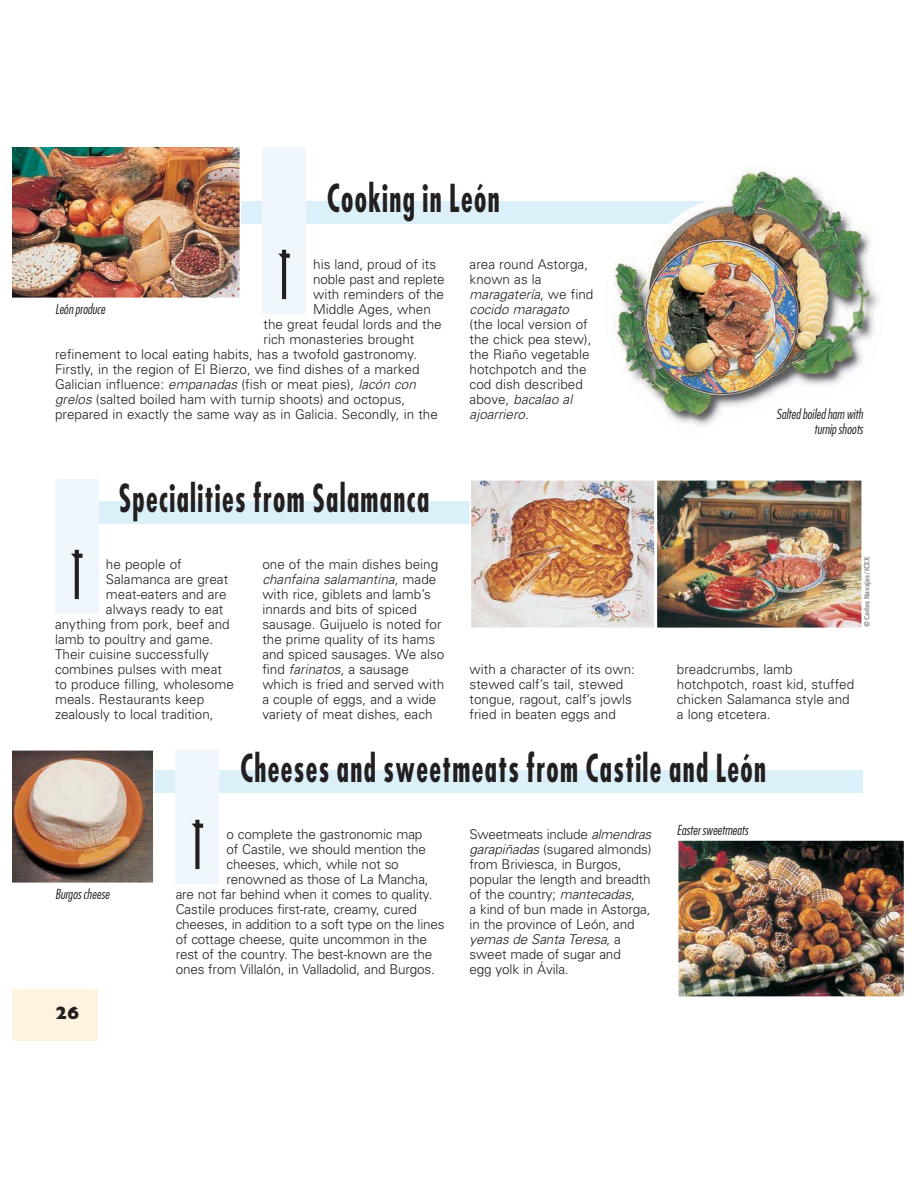
<style>
.page{position:relative;width:918px;height:1188px;background:#fff}
.page>*{position:absolute;margin:0;border:0;box-sizing:border-box;transform-origin:0 0}
.t1{font:60px "Dog";color:#231f20}
.t2{font:700 condensed 37.5px "Futura";letter-spacing:.05em;color:#231f20;scale:.75 1}
.t3{font:800 18px "Gill Sans";color:#231f20}
.t4{font:300 13.5px/15px "Univers";color:#231f20}
.t5{font:italic 300 condensed 13.5px/15px "Futura";color:#231f20;text-align:right}
.t6{font:900 7.5px "Frutiger";color:#939598}
.s1{font-style:italic}
</style>
<div class="page">
<div style="left:55px;top:770px;width:808px;height:23px;background:#dcf0fa"></div>
<img style="left:13px;top:750px;width:142px;height:133px">
<div style="left:175px;top:749px;width:44px;height:135px;background:#eff7fc"></div>
<div style="left:13px;top:989px;width:85px;height:51px;background:#fff2e0"></div>
<img style="left:680px;top:842px;width:222px;height:153px">
<div style="left:677px;top:839px;width:228px;height:159px;border:2px solid #fff"></div>
<div style="left:55px;top:501px;width:808px;height:23px;background:#dcf0fa"></div>
<div style="left:55px;top:479px;width:43px;height:135px;background:#eff7fc"></div>
<div style="left:241px;top:201px;width:560px;height:23px;background:#dcf0fa"></div>
<img style="left:613px;top:168px;width:266px;height:258px">
<div style="left:262px;top:148px;width:44px;height:166px;background:#eff7fc"></div>
<img style="left:13px;top:148px;width:227px;height:150px">
<img style="left:659px;top:482px;width:201px;height:144px">
<div style="left:656px;top:479px;width:207px;height:150px;border:2px solid #fff"></div>
<img style="left:473px;top:482px;width:180px;height:144px">
<div style="left:470px;top:479px;width:186px;height:150px;border:2px solid #fff"></div>
<h2 class="t2" style="left:327px;top:182px;width:232px">Cooking in León</h2>
<h1 class="t1" style="left:280px;top:254px;width:9px">T</h1>
<p class="t4" style="left:313px;top:258px;width:125px">his land, proud of its</p>
<p class="t4" style="left:313px;top:273px;width:133px">noble past and replete</p>
<p class="t4" style="left:313px;top:288px;width:132px">with reminders of the</p>
<p class="t4" style="left:313px;top:303px;width:119px">Middle Ages, when</p>
<p class="t4" style="left:264px;top:318px;width:180px">the great feudal lords and the</p>
<p class="t4" style="left:264px;top:333px;width:152px">rich monasteries brought</p>
<p class="t4" style="left:55px;top:348px;width:364px">refinement to local eating habits, has a twofold gastronomy.</p>
<p class="t4" style="left:55px;top:363px;width:366px">Firstly, in the region of El Bierzo, we find dishes of a marked</p>
<p class="t4" style="left:55px;top:378px;width:362px">Galician influence: <span class="s1">empanadas</span> (fish or meat pies), <span class="s1">lacón con</span></p>
<p class="t4" style="left:55px;top:393px;width:352px"><span class="s1">grelos</span> (salted boiled ham with turnip shoots) and octopus,</p>
<p class="t4" style="left:55px;top:408px;width:384px">prepared in exactly the same way as in Galicia. Secondly, in the</p>
<p class="t5" style="left:55px;top:303px;width:52px">León produce</p>
<h2 class="t2" style="left:119px;top:482px;width:415px">Specialities from Salamanca</h2>
<p class="t4" style="left:470px;top:258px;width:125px">area round Astorga, known as la <span class="s1">maragatería</span>, we find <span class="s1">cocido maragato</span></p>
<p class="t4" style="left:470px;top:318px;width:123px">(the local version of the chick pea stew), the Riaño vegetable hotchpotch and the cod dish described above, <span class="s1">bacalao al ajoarriero</span>.</p>
<p class="t5" style="left:776px;top:408px;width:88px">Salted boiled ham with turnip shoots</p>
<h1 class="t1" style="left:73px;top:554px;width:9px">T</h1>
<p class="t4" style="left:106px;top:558px;width:77px">he people of</p>
<p class="t4" style="left:106px;top:573px;width:124px">Salamanca are great</p>
<p class="t4" style="left:106px;top:588px;width:122px">meat-eaters and are</p>
<p class="t4" style="left:106px;top:603px;width:119px">always ready to eat</p>
<p class="t4" style="left:55px;top:618px;width:176px">anything from pork, beef and</p>
<p class="t4" style="left:55px;top:633px;width:160px">lamb to poultry and game.</p>
<p class="t4" style="left:55px;top:648px;width:155px">Their cuisine successfully</p>
<p class="t4" style="left:55px;top:663px;width:168px">combines pulses with meat</p>
<p class="t4" style="left:55px;top:678px;width:180px">to produce filling, wholesome</p>
<p class="t4" style="left:55px;top:693px;width:151px">meals. Restaurants keep</p>
<p class="t4" style="left:55px;top:708px;width:160px">zealously to local tradition,</p>
<p class="t4" style="left:262px;top:558px;width:184px">one of the main dishes being <span class="s1">chanfaina salamantina</span>, made with rice, giblets and lamb’s innards and bits of spiced sausage. Guijuelo is noted for the prime quality of its hams and spiced sausages. We also find <span class="s1">farinatos</span>, a sausage which is fried and served with a couple of eggs, and a wide variety of meat dishes, each</p>
<p class="t4" style="left:470px;top:663px;width:167px">with a character of its own: stewed calf’s tail, stewed tongue, ragout, calf’s jowls fried in beaten eggs and</p>
<p class="t4" style="left:677px;top:663px;width:179px">breadcrumbs, lamb hotchpotch, roast kid, stuffed chicken Salamanca style and a long etcetera.</p>
<h2 class="t2" style="left:240px;top:752px;width:703px">Cheeses and sweetmeats from Castile and León</h2>
<p class="t6" style="left:864px;top:627px;width:72px;rotate:-90deg">© Carlos Navajas / ICEX</p>
<p class="t5" style="left:55px;top:888px;width:56px">Burgos cheese</p>
<h3 class="t3" style="left:55px;top:1007px;width:26px">26</h3>
<h1 class="t1" style="left:194px;top:824px;width:9px">T</h1>
<p class="t4" style="left:227px;top:828px;width:197px">o complete the gastronomic map</p>
<p class="t4" style="left:227px;top:843px;width:201px">of Castile, we should mention the</p>
<p class="t4" style="left:227px;top:858px;width:174px">cheeses, which, while not so</p>
<p class="t4" style="left:227px;top:873px;width:204px">renowned as those of La Mancha,</p>
<p class="t4" style="left:176px;top:888px;width:258px">are not far behind when it comes to quality.</p>
<p class="t4" style="left:176px;top:903px;width:243px">Castile produces first-rate, creamy, cured</p>
<p class="t4" style="left:176px;top:918px;width:270px">cheeses, in addition to a soft type on the lines</p>
<p class="t4" style="left:176px;top:933px;width:253px">of cottage cheese, quite uncommon in the</p>
<p class="t4" style="left:176px;top:948px;width:258px">rest of the country. The best-known are the</p>
<p class="t4" style="left:176px;top:963px;width:261px">ones from Villalón, in Valladolid, and Burgos.</p>
<p class="t4" style="left:470px;top:828px;width:183px">Sweetmeats include <span class="s1">almendras garapiñadas</span> (sugared almonds) from Briviesca, in Burgos, popular the length and breadth of the country; <span class="s1">mantecadas</span>,<br>a kind of bun made in Astorga, in the province of León, and <span class="s1">yemas de Santa Teresa</span>, a sweet made of sugar and<br>egg yolk in Ávila.</p>
<p class="t5" style="left:677px;top:823px;width:73px">Easter sweetmeats</p>
</div>
